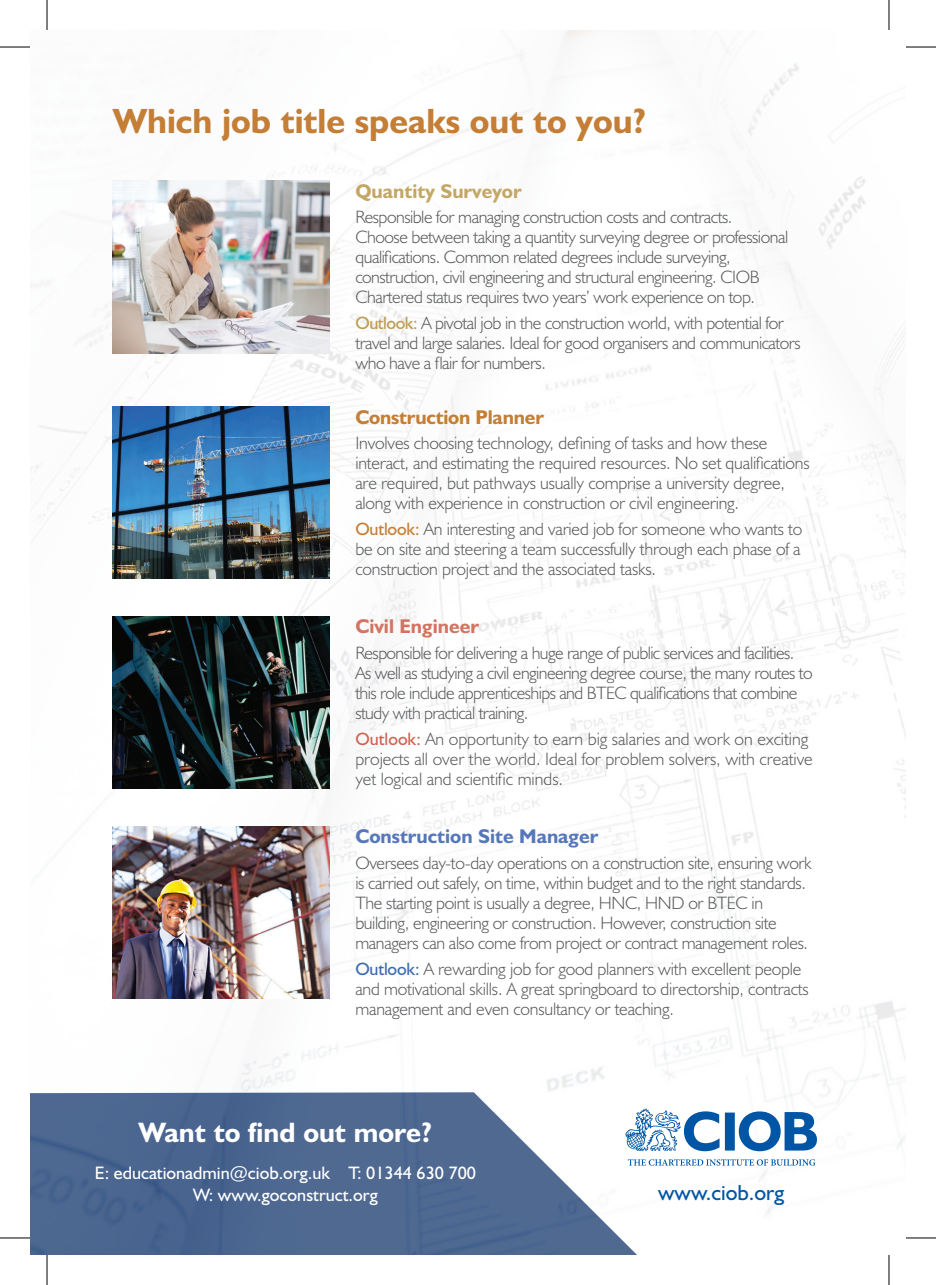
<style>
.page{position:relative;width:936px;height:1285px;background:#fff}
.page>*{position:absolute;margin:0;border:0;box-sizing:border-box;transform-origin:0 0}
.t1{font:700 35.2px "Humanist 521 BT";color:#c47e35}
.t2{font:700 28.2px "Humanist 521 BT";color:#fff}
.t3{font:22px "Humanist 521 BT";color:#0155a5}
.t4{font:700 20px "Humanist 521 BT";color:#5677b9}
.t5{font:700 20px "Humanist 521 BT";letter-spacing:-.01em;color:#c47e35}
.t6{font:700 20px "Humanist 521 BT";color:#c4a765}
.t7{font:700 20px "Humanist 521 BT";color:#d37461}
.t8{font:18.2px "Humanist 521 BT";color:#fff}
.t9{font:300 18px/20px "Humanist 521 BT";letter-spacing:-.02em;color:#57585a}
.t10{font:300 18px/20px "Humanist 521 BT";color:#57585a}
.s1{font-weight:400;color:#bd9d52}
.s2{font-weight:400;color:#c47e35}
.s3{font-weight:400;color:#cf6352}
.s4{font-weight:400;color:#3d6bb3}
</style>
<div class="page">
<img style="left:30px;top:30px;width:876px;height:1186px">
<img style="left:112px;top:181px;width:218px;height:172px">
<img style="left:112px;top:407px;width:218px;height:172px">
<img style="left:112px;top:616px;width:218px;height:173px">
<img style="left:112px;top:826px;width:218px;height:172px">
<svg style="left:647px;top:1108px;width:170px;height:57px"></svg>
<svg style="left:30px;top:1092px;width:617px;height:163px;background:#667da0"></svg>
<hr style="left:0;top:47px;width:30px;height:1px;background:#000">
<hr style="left:906px;top:47px;width:30px;height:1px;background:#000">
<hr style="left:0;top:1237px;width:30px;height:1px;background:#000">
<hr style="left:906px;top:1237px;width:30px;height:1px;background:#000">
<hr style="left:47px;top:0;width:1px;height:30px;background:#000">
<hr style="left:47px;top:1255px;width:1px;height:30px;background:#000">
<hr style="left:889px;top:0;width:1px;height:30px;background:#000">
<hr style="left:889px;top:1255px;width:1px;height:30px;background:#000">
<p class="t1" style="left:113px;top:99px;width:535px">Which job title speaks out to you?</p>
<p class="t6" style="left:355px;top:178px;width:168px">Quantity Surveyor</p>
<p class="t9" style="left:355px;top:207px;width:434px">Responsible for managing construction costs and contracts.<br>Choose between taking a quantity surveying degree or professional qualifications. Common related degrees include surveying, construction, civil engineering and structural engineering. CIOB Chartered status requires two years’ work experience on top.</p>
<p class="t9" style="left:355px;top:313px;width:447px"><span class="s1">Outlook:</span> A pivotal job in the construction world, with potential for travel and large salaries. Ideal for good organisers and communicators who have a flair for numbers.</p>
<p class="t5" style="left:355px;top:404px;width:190px">Construction Planner</p>
<p class="t9" style="left:355px;top:433px;width:456px">Involves choosing technology, defining of tasks and how these interact, and estimating the required resources. No set qualifications are required, but pathways usually comprise a university degree, along with experience in construction or civil engineering.</p>
<p class="t9" style="left:355px;top:518px;width:448px;text-align:justify"><span class="s2">Outlook:</span> An interesting and varied job for someone who wants to be on site and steering a team successfully through each phase of a construction project and the associated tasks.</p>
<p class="t7" style="left:355px;top:614px;width:125px">Civil Engineer</p>
<p class="t9" style="left:355px;top:642px;width:459px">Responsible for delivering a huge range of public services and facilities.<br>As well as studying a civil engineering degree course, the many routes to this role include apprenticeships and BTEC qualifications that combine study with practical training.</p>
<p class="t10" style="left:355px;top:728px;width:459px"><span class="s3">Outlook:</span> An opportunity to earn big salaries and work on exciting projects all over the world. Ideal for problem solvers, with creative yet logical and scientific minds.</p>
<p class="t4" style="left:355px;top:824px;width:244px">Construction Site Manager</p>
<p class="t9" style="left:355px;top:852px;width:458px">Oversees day-to-day operations on a construction site, ensuring work is carried out safely, on time, within budget and to the right standards.<br>The starting point is usually a degree, HNC, HND or BTEC in building, engineering or construction. However, construction site managers can also come from project or contract management roles.</p>
<p class="t9" style="left:355px;top:958px;width:455px"><span class="s4">Outlook:</span> A rewarding job for good planners with excellent people and motivational skills. A great springboard to directorship, contracts management and even consultancy or teaching.</p>
<p class="t2" style="left:138px;top:1114px;width:296px">Want to find out more?</p>
<p class="t8" style="left:95px;top:1162px;width:383px">E: educationadmin@ciob.org.uk T: 01344 630 700</p>
<p class="t8" style="left:193px;top:1183px;width:186px">W: www.goconstruct.org</p>
<p class="t3" style="left:658px;top:1179px;width:128px">www.ciob.org</p>
</div>
